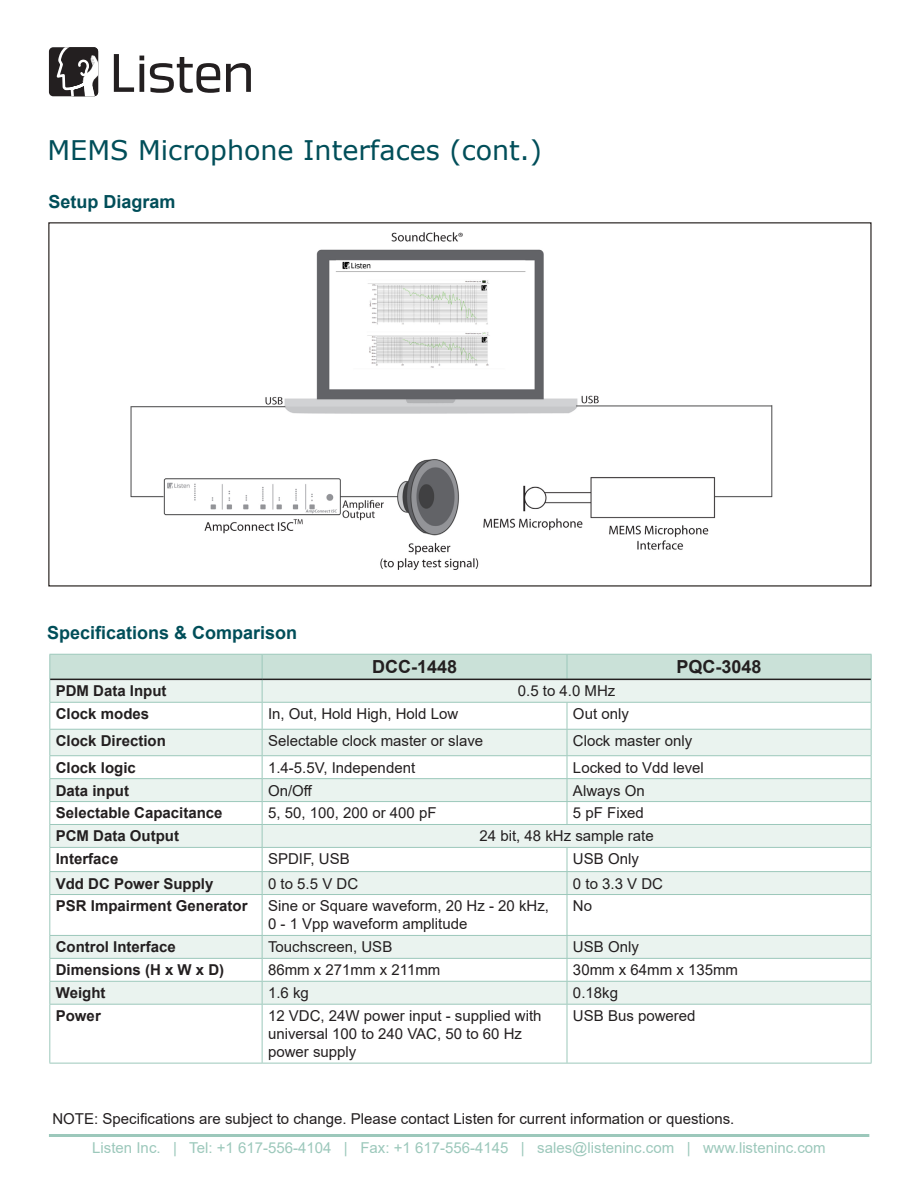
<style>
.page{position:relative;width:918px;height:1188px;background:#fff}
.page>*{position:absolute;margin:0;border:0;box-sizing:border-box;transform-origin:0 0}
.t1{font:27px "Verdana";color:#004e59}
.t2{font:700 18px "Arial";color:#004e59}
.t3{font:700 18px "Arial";color:#231f20}
.t4{font:15px/18px "Arial";color:#231f20}
.t5{font:700 15px "Arial";color:#231f20}
.t6{font:15px "Arial";color:#9cc8bb}
</style>
<div class="page">
<hr style="left:49px;top:1134px;width:820px;height:3px;background:#9cc8bb">
<div style="left:49px;top:47px;width:49px;height:49px;background:#231f20;border-radius:4px"></div>
<svg style="left:54px;top:47px;width:44px;height:49px"></svg>
<svg style="left:114px;top:54px;width:20px;height:38px"></svg>
<svg style="left:140px;top:56px;width:4px;height:36px"></svg>
<svg style="left:150px;top:57px;width:70px;height:36px"></svg>
<svg style="left:226px;top:63px;width:25px;height:29px"></svg>
<img style="left:130px;top:232px;width:643px;height:338px">
<svg style="left:50px;top:895px;width:821px;height:109px"></svg>
<svg style="left:49px;top:654px;width:823px;height:240px"></svg>
<hr style="left:49px;top:894px;width:213px;height:1px;background:#9cc8bb">
<hr style="left:49px;top:895px;width:1px;height:40px;background:#9cc8bb">
<hr style="left:262px;top:894px;width:305px;height:1px;background:#9cc8bb">
<hr style="left:262px;top:895px;width:1px;height:40px;background:#9cc8bb">
<hr style="left:567px;top:894px;width:305px;height:1px;background:#9cc8bb">
<hr style="left:567px;top:895px;width:1px;height:40px;background:#9cc8bb">
<hr style="left:871px;top:895px;width:1px;height:40px;background:#9cc8bb">
<hr style="left:49px;top:935px;width:213px;height:1px;background:#9cc8bb">
<hr style="left:262px;top:935px;width:305px;height:1px;background:#9cc8bb">
<hr style="left:567px;top:935px;width:305px;height:1px;background:#9cc8bb">
<hr style="left:49px;top:958px;width:213px;height:1px;background:#9cc8bb">
<hr style="left:262px;top:958px;width:305px;height:1px;background:#9cc8bb">
<hr style="left:567px;top:958px;width:305px;height:1px;background:#9cc8bb">
<hr style="left:49px;top:981px;width:213px;height:1px;background:#9cc8bb">
<svg style="left:49px;top:936px;width:1px;height:68px"></svg>
<hr style="left:262px;top:981px;width:305px;height:1px;background:#9cc8bb">
<svg style="left:262px;top:936px;width:1px;height:68px"></svg>
<hr style="left:567px;top:981px;width:305px;height:1px;background:#9cc8bb">
<svg style="left:567px;top:936px;width:1px;height:68px"></svg>
<svg style="left:871px;top:936px;width:1px;height:68px"></svg>
<hr style="left:49px;top:1004px;width:213px;height:1px;background:#9cc8bb">
<hr style="left:49px;top:1005px;width:1px;height:58px;background:#9cc8bb">
<hr style="left:262px;top:1004px;width:305px;height:1px;background:#9cc8bb">
<hr style="left:262px;top:1005px;width:1px;height:58px;background:#9cc8bb">
<hr style="left:567px;top:1004px;width:305px;height:1px;background:#9cc8bb">
<hr style="left:567px;top:1005px;width:1px;height:58px;background:#9cc8bb">
<hr style="left:871px;top:1005px;width:1px;height:58px;background:#9cc8bb">
<hr style="left:49px;top:1063px;width:213px;height:1px;background:#9cc8bb">
<hr style="left:262px;top:1063px;width:305px;height:1px;background:#9cc8bb">
<hr style="left:567px;top:1063px;width:305px;height:1px;background:#9cc8bb">
<hr style="left:50px;top:679px;width:212px;height:1px;background:#231f20">
<hr style="left:262px;top:679px;width:305px;height:1px;background:#231f20">
<hr style="left:567px;top:679px;width:304px;height:1px;background:#231f20">
<p class="t1" style="left:48px;top:132px;width:496px">MEMS Microphone Interfaces (cont.)</p>
<p class="t2" style="left:49px;top:189px;width:129px">Setup Diagram</p>
<p class="t2" style="left:47px;top:620px;width:252px">Specifications &amp; Comparison</p>
<p class="t3" style="left:372px;top:654px;width:87px">DCC-1448</p>
<p class="t3" style="left:677px;top:654px;width:87px">PQC-3048</p>
<p class="t5" style="left:56px;top:680px;width:112px">PDM Data Input</p>
<p class="t4" style="left:518px;top:682px;width:99px">0.5 to 4.0 MHz</p>
<p class="t5" style="left:56px;top:703px;width:95px">Clock modes</p>
<p class="t4" style="left:268px;top:705px;width:192px">In, Out, Hold High, Hold Low</p>
<p class="t4" style="left:573px;top:705px;width:57px">Out only</p>
<p class="t5" style="left:56px;top:730px;width:112px">Clock Direction</p>
<p class="t4" style="left:268px;top:732px;width:217px">Selectable clock master or slave</p>
<p class="t4" style="left:573px;top:732px;width:121px">Clock master only</p>
<p class="t5" style="left:56px;top:757px;width:82px">Clock logic</p>
<p class="t4" style="left:268px;top:758px;width:149px">1.4-5.5V, Independent</p>
<p class="t4" style="left:573px;top:758px;width:132px">Locked to Vdd level</p>
<p class="t5" style="left:56px;top:780px;width:75px">Data input</p>
<p class="t4" style="left:268px;top:781px;width:46px">On/Off</p>
<p class="t4" style="left:573px;top:781px;width:73px">Always On</p>
<p class="t5" style="left:56px;top:803px;width:168px">Selectable Capacitance</p>
<p class="t4" style="left:268px;top:804px;width:170px">5, 50, 100, 200 or 400 pF</p>
<p class="t4" style="left:573px;top:804px;width:72px">5 pF Fixed</p>
<p class="t5" style="left:56px;top:826px;width:125px">PCM Data Output</p>
<p class="t4" style="left:480px;top:827px;width:176px">24 bit, 48 kHz sample rate</p>
<p class="t5" style="left:56px;top:848px;width:64px">Interface</p>
<p class="t4" style="left:268px;top:850px;width:83px">SPDIF, USB</p>
<p class="t4" style="left:573px;top:850px;width:67px">USB Only</p>
<p class="t5" style="left:56px;top:873px;width:159px">Vdd DC Power Supply</p>
<p class="t4" style="left:268px;top:874px;width:92px">0 to 5.5 V DC</p>
<p class="t4" style="left:573px;top:874px;width:92px">0 to 3.3 V DC</p>
<p class="t5" style="left:56px;top:896px;width:193px">PSR Impairment Generator</p>
<p class="t4" style="left:268px;top:897px;width:282px">Sine or Square waveform, 20 Hz - 20 kHz,<br>0 - 1 Vpp waveform amplitude</p>
<p class="t4" style="left:573px;top:897px;width:21px">No</p>
<p class="t5" style="left:56px;top:937px;width:122px">Control Interface</p>
<p class="t4" style="left:268px;top:938px;width:126px">Touchscreen, USB</p>
<p class="t4" style="left:573px;top:938px;width:67px">USB Only</p>
<p class="t5" style="left:56px;top:959px;width:170px">Dimensions (H x W x D)</p>
<p class="t4" style="left:268px;top:961px;width:174px">86mm x 271mm x 211mm</p>
<p class="t4" style="left:573px;top:961px;width:167px">30mm x 64mm x 135mm</p>
<p class="t5" style="left:56px;top:982px;width:51px">Weight</p>
<p class="t4" style="left:268px;top:984px;width:42px">1.6 kg</p>
<p class="t4" style="left:573px;top:984px;width:47px">0.18kg</p>
<p class="t5" style="left:56px;top:1005px;width:47px">Power</p>
<p class="t4" style="left:268px;top:1007px;width:275px">12 VDC, 24W power input - supplied with universal 100 to 240 VAC, 50 to 60 Hz power supply</p>
<p class="t4" style="left:573px;top:1007px;width:124px">USB Bus powered</p>
<p class="t4" style="left:52px;top:1109px;width:683px">NOTE: Specifications are subject to change. Please contact Listen for current information or questions.</p>
<p class="t6" style="left:92px;top:1138px;width:735px">Listen Inc. | Tel: +1 617-556-4104 | Fax: +1 617-556-4145 | sales@listeninc.com | www.listeninc.com</p>
</div>
